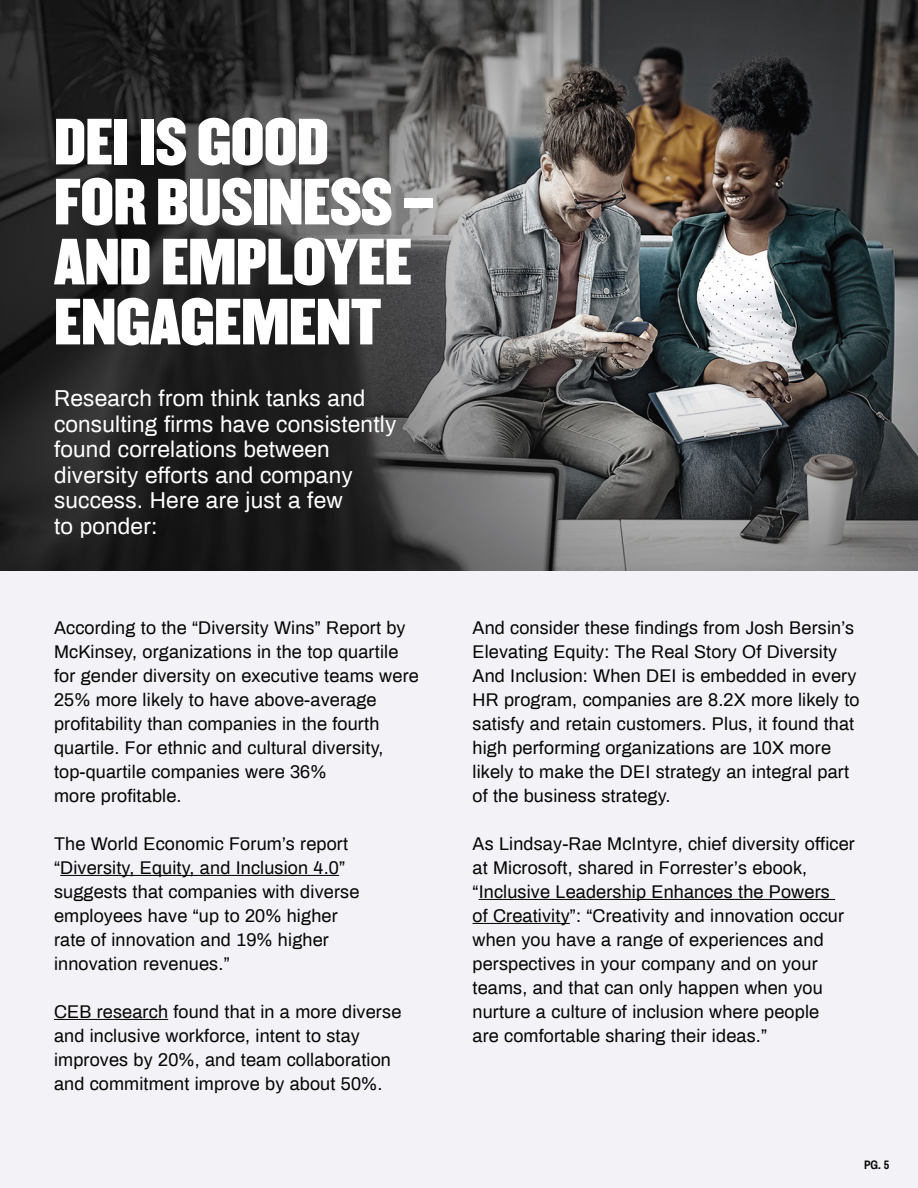
<style>
.page{position:relative;width:918px;height:1188px;background:#fff}
.page>*{position:absolute;margin:0;border:0;box-sizing:border-box;transform-origin:0 0}
.t1{font:57px/60px "Champion Middleweight";letter-spacing:-.01em;color:#fff}
.t2{font:22.5px/25.5px "Archivo";letter-spacing:.01em;color:#fff}
.t3{font:18px/24px "Archivo";letter-spacing:.01em;color:#040503}
.t4{font:700 12px "Archivo Narrow";color:#040503}
</style>
<div class="page">
<div style="left:0;top:557px;width:918px;height:631px;background:#f3f2f7"></div>
<img style="left:0;top:0;width:918px;height:570px">
<hr style="left:60px;top:875px;width:279px;height:1px;background:#040503">
<hr style="left:54px;top:1019px;width:114px;height:1px;background:#040503">
<hr style="left:479px;top:899px;width:356px;height:1px;background:#040503">
<hr style="left:472px;top:923px;width:98px;height:1px;background:#040503">
<p class="t1" style="left:54px;top:110px;width:276px">DEI IS GOOD</p>
<p class="t1" style="left:54px;top:170px;width:382px">FOR BUSINESS –<br>AND EMPLOYEE</p>
<p class="t1" style="left:54px;top:290px;width:329px">ENGAGEMENT</p>
<p class="t2" style="left:54px;top:385px;width:344px">Research from think tanks and consulting firms have consistently found correlations between diversity efforts and company success. Here are just a few</p>
<p class="t2" style="left:54px;top:512px;width:105px">to ponder:</p>
<p class="t3" style="left:54px;top:615px;width:353px">According to the “Diversity Wins” Report by</p>
<p class="t3" style="left:54px;top:639px;width:346px">McKinsey, organizations in the top quartile</p>
<p class="t3" style="left:54px;top:663px;width:366px">for gender diversity on executive teams were</p>
<p class="t3" style="left:54px;top:687px;width:327px">25% more likely to have above-average profitability than companies in the fourth</p>
<p class="t3" style="left:54px;top:735px;width:331px">quartile. For ethnic and cultural diversity,</p>
<p class="t3" style="left:54px;top:759px;width:274px">top-quartile companies were 36%</p>
<p class="t3" style="left:54px;top:783px;width:129px">more profitable.</p>
<p class="t3" style="left:54px;top:831px;width:296px">The World Economic Forum’s report</p>
<p class="t3" style="left:54px;top:855px;width:293px">“Diversity, Equity, and Inclusion 4.0”</p>
<p class="t3" style="left:54px;top:879px;width:307px">suggests that companies with diverse</p>
<p class="t3" style="left:54px;top:903px;width:285px">employees have “up to 20% higher</p>
<p class="t3" style="left:54px;top:927px;width:276px">rate of innovation and 19% higher</p>
<p class="t3" style="left:54px;top:951px;width:177px">innovation revenues.”</p>
<p class="t3" style="left:54px;top:999px;width:349px">CEB research found that in a more diverse</p>
<p class="t3" style="left:54px;top:1023px;width:338px">and inclusive workforce, intent to stay improves by 20%, and team collaboration</p>
<p class="t3" style="left:54px;top:1071px;width:330px">and commitment improve by about 50%.</p>
<p class="t3" style="left:472px;top:615px;width:383px">And consider these findings from Josh Bersin’s</p>
<p class="t3" style="left:472px;top:639px;width:389px">Elevating Equity: The Real Story Of Diversity And Inclusion: When DEI is embedded in every HR program, companies are 8.2X more likely to satisfy and retain customers. Plus, it found that high performing organizations are 10X more likely to make the DEI strategy an integral part of the business strategy.</p>
<p class="t3" style="left:472px;top:831px;width:384px">As Lindsay-Rae McIntyre, chief diversity officer at Microsoft, shared in Forrester’s ebook, “Inclusive Leadership Enhances the Powers<br>of Creativity”: “Creativity and innovation occur when you have a range of experiences and perspectives in your company and on your teams, and that can only happen when you nurture a culture of inclusion where people<br>are comfortable sharing their ideas.”</p>
<p class="t4" style="left:864px;top:1158px;width:27px">PG. 5</p>
</div>
